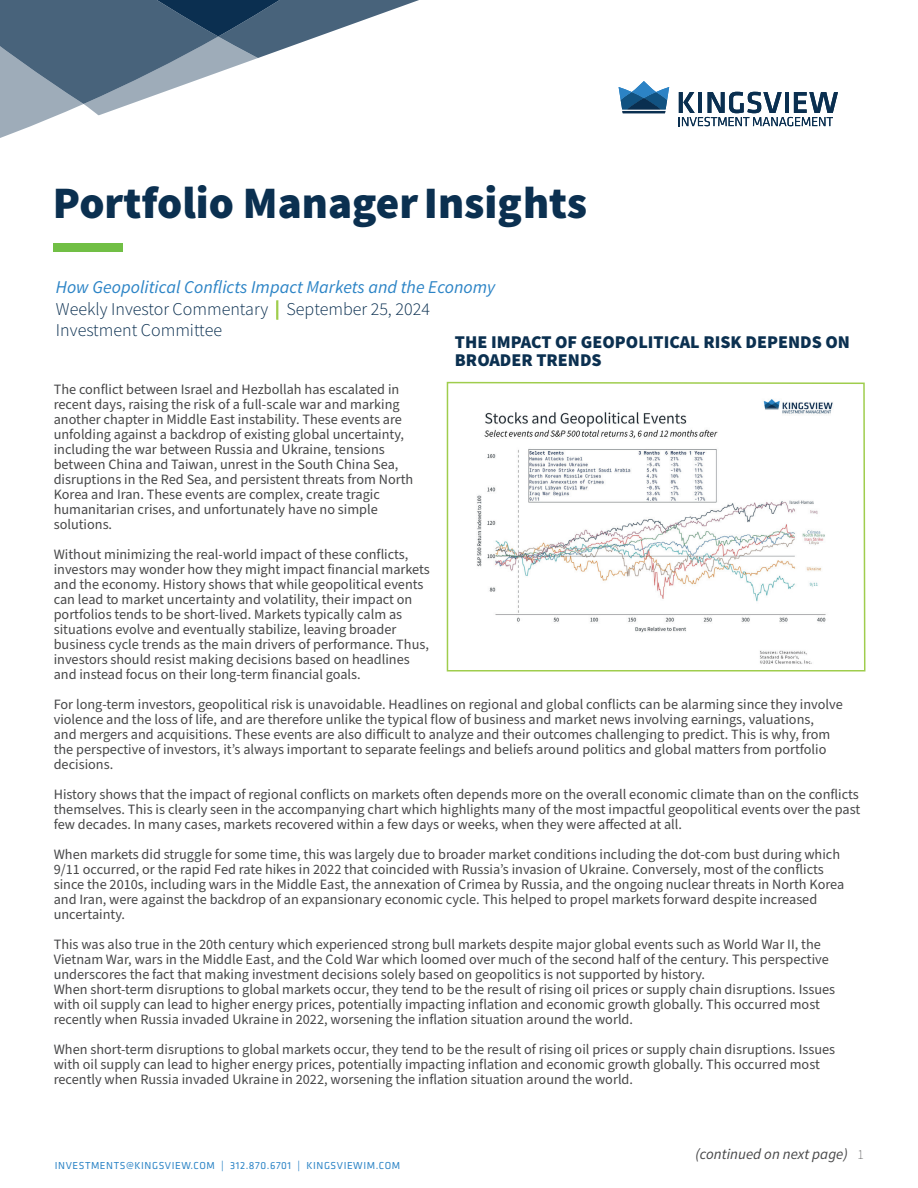
<style>
.page{position:relative;width:918px;height:1188px;background:#fff}
.page>*{position:absolute;margin:0;border:0;box-sizing:border-box;transform-origin:0 0}
.t1{font:45px "Source Sans Variable";color:#0b3050}
.t2{font:18px/21.6px "Source Sans Variable";color:#0a2f50}
.t3{font:18px/18px "Source Sans Variable";color:#0b3050}
.t4{font:italic 15px "Source Sans Variable";color:#474748}
.t5{font:14.25px/15px "Source Sans Pro";color:#474748}
.t6{font:13.5px "Source Sans Variable";color:#474748}
.t7{font:10.5px "Klavika Basic";letter-spacing:.055em;color:#2c84c6}
.s1{font-style:italic;color:#2c84c6}
.s2{color:#fff}
</style>
<div class="page">
<svg style="left:0;top:0;width:419px;height:138px"></svg>
<div style="left:53px;top:244px;width:70px;height:8px;background:#71bf45"></div>
<svg style="left:446px;top:381px;width:420px;height:291px"></svg>
<hr style="left:622px;top:111px;width:43px;height:2px;background:#0a2f50">
<svg style="left:619px;top:81px;width:50px;height:28px"></svg>
<svg style="left:679px;top:92px;width:159px;height:34px"></svg>
<h1 class="t1" style="left:53px;top:176px;width:536px">Portfolio Manager Insights</h1>
<p class="t2" style="left:56px;top:276px;width:441px"><span class="s1">How Geopolitical Conflicts Impact Markets and the Economy<br></span>Weekly Investor Commentary <span class="s2">|</span> September 25, 2024<br>Investment Committee</p>
<p class="t3" style="left:455px;top:333px;width:397px">THE IMPACT OF GEOPOLITICAL RISK DEPENDS ON<br>BROADER TRENDS</p>
<p class="t5" style="left:54px;top:382px;width:361px">The conflict between Israel and Hezbollah has escalated in recent days, raising the risk of a full-scale war and marking another chapter in Middle East instability. These events are unfolding against a backdrop of existing global uncertainty, including the war between Russia and Ukraine, tensions between China and Taiwan, unrest in the South China Sea, disruptions in the Red Sea, and persistent threats from North Korea and Iran. These events are complex, create tragic humanitarian crises, and unfortunately have no simple solutions.</p>
<p class="t5" style="left:54px;top:547px;width:378px">Without minimizing the real-world impact of these conflicts, investors may wonder how they might impact financial markets and the economy. History shows that while geopolitical events can lead to market uncertainty and volatility, their impact on portfolios tends to be short-lived. Markets typically calm as situations evolve and eventually stabilize, leaving broader business cycle trends as the main drivers of performance. Thus, investors should resist making decisions based on headlines and instead focus on their long-term financial goals.</p>
<p class="t5" style="left:54px;top:697px;width:791px">For long-term investors, geopolitical risk is unavoidable. Headlines on regional and global conflicts can be alarming since they involve violence and the loss of life, and are therefore unlike the typical flow of business and market news involving earnings, valuations,<br>and mergers and acquisitions. These events are also difficult to analyze and their outcomes challenging to predict. This is why, from the perspective of investors, it’s always important to separate feelings and beliefs around politics and global matters from portfolio decisions.</p>
<p class="t5" style="left:54px;top:787px;width:808px;text-align:justify">History shows that the impact of regional conflicts on markets often depends more on the overall economic climate than on the conflicts themselves. This is clearly seen in the accompanying chart which highlights many of the most impactful geopolitical events over the past few decades. In many cases, markets recovered within a few days or weeks, when they were affected at all.</p>
<p class="t5" style="left:54px;top:847px;width:792px">When markets did struggle for some time, this was largely due to broader market conditions including the dot-com bust during which 9/11 occurred, or the rapid Fed rate hikes in 2022 that coincided with Russia’s invasion of Ukraine. Conversely, most of the conflicts since the 2010s, including wars in the Middle East, the annexation of Crimea by Russia, and the ongoing nuclear threats in North Korea and Iran, were against the backdrop of an expansionary economic cycle. This helped to propel markets forward despite increased uncertainty.</p>
<p class="t5" style="left:54px;top:937px;width:783px">This was also true in the 20th century which experienced strong bull markets despite major global events such as World War II, the Vietnam War, wars in the Middle East, and the Cold War which loomed over much of the second half of the century. This perspective underscores the fact that making investment decisions solely based on geopolitics is not supported by history.<br>When short-term disruptions to global markets occur, they tend to be the result of rising oil prices or supply chain disruptions. Issues with oil supply can lead to higher energy prices, potentially impacting inflation and economic growth globally. This occurred most recently when Russia invaded Ukraine in 2022, worsening the inflation situation around the world.</p>
<p class="t5" style="left:54px;top:1042px;width:783px">When short-term disruptions to global markets occur, they tend to be the result of rising oil prices or supply chain disruptions. Issues with oil supply can lead to higher energy prices, potentially impacting inflation and economic growth globally. This occurred most recently when Russia invaded Ukraine in 2022, worsening the inflation situation around the world.</p>
<p class="t7" style="left:55px;top:1159px;width:347px">INVESTMENTS@KINGSVIEW.COM | 312.870.6701 | KINGSVIEWIM.COM</p>
<p class="t4" style="left:696px;top:1145px;width:154px">(continued on next page)</p>
<p class="t6" style="left:858px;top:1146px;width:8px">1</p>
</div>
